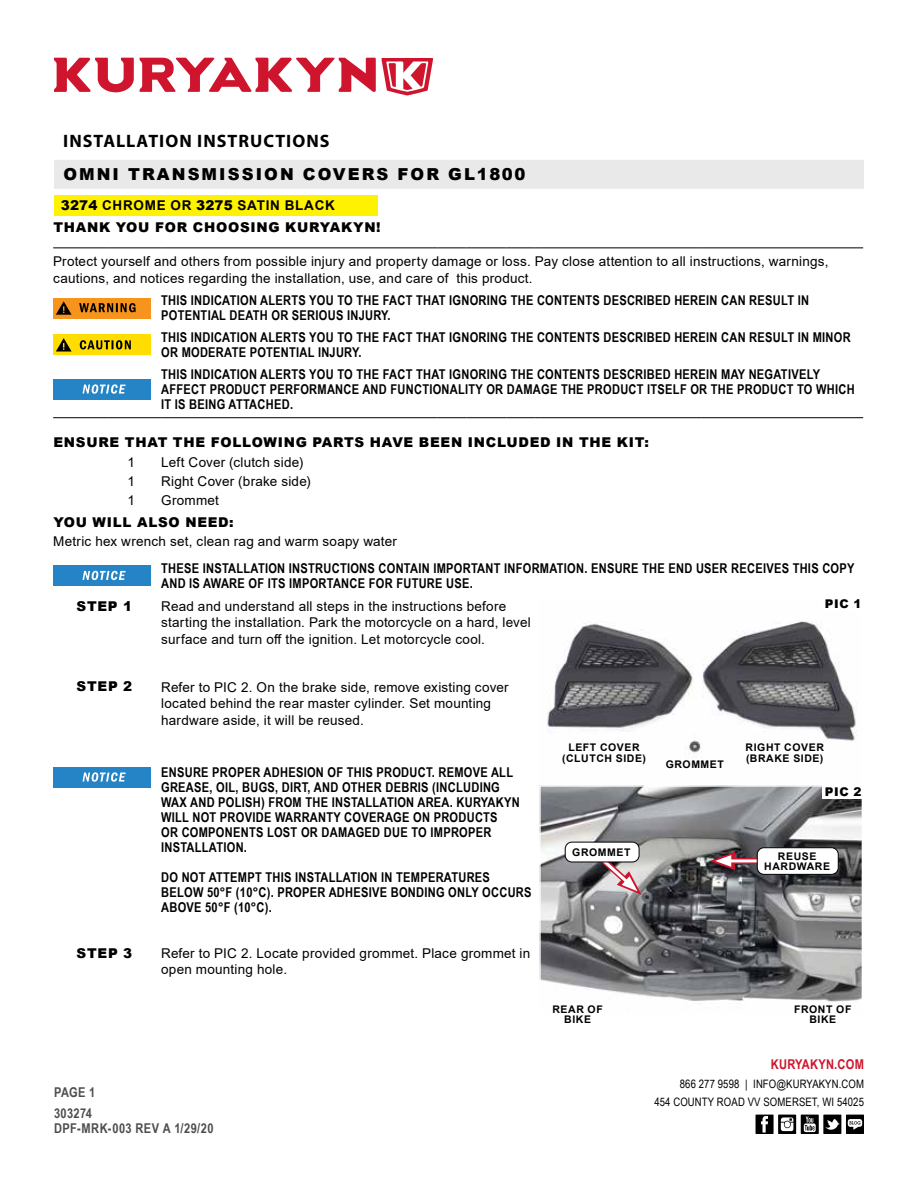
<style>
.page{position:relative;width:918px;height:1188px;background:#fff}
.page>*{position:absolute;margin:0;border:0;box-sizing:border-box;transform-origin:0 0}
.t1{font:700 18px "Myriad Pro";letter-spacing:.055em;color:#000}
.t2{font:900 16.5px "Arial";letter-spacing:.125em;color:#000}
.t3{font:700 13.5px/15px "Arial Narrow";letter-spacing:.02em;color:#000}
.t4{font:13.5px/16.5px "Arial";letter-spacing:.015em;color:#000}
.t5{font:900 13.5px "Arial";letter-spacing:.055em;color:#000}
.t6{font:700 13.5px/20.4px "Arial Narrow";letter-spacing:.035em;color:#4d4d4f}
.t7{font:700 13.5px "Arial";letter-spacing:.055em;color:#000}
.t8{font:700 13.5px "Arial Narrow";letter-spacing:.02em;color:#ce152d}
.t9{font:900 12px "Arial";letter-spacing:.055em;color:#000}
.t10{font:11.7px/18px "Arial Narrow";letter-spacing:.01em;color:#000;text-align:right}
.t11{font:700 10.5px/10.5px "Arial";letter-spacing:.055em;color:#000;text-align:center}
.s1{font-weight:900}
</style>
<div class="page">
<svg style="left:54px;top:58px;width:379px;height:38px"></svg>
<div style="left:54px;top:160px;width:810px;height:29px;background:#e9e9ea"></div>
<div style="left:846px;top:1115px;width:18px;height:19px;background:#000"></div>
<svg style="left:848px;top:1119px;width:14px;height:11px"></svg>
<svg style="left:778px;top:1115px;width:18px;height:19px"></svg>
<svg style="left:781px;top:1117px;width:12px;height:14px"></svg>
<div style="left:756px;top:1115px;width:18px;height:19px;background:#000"></div>
<svg style="left:761px;top:1116px;width:7px;height:17px"></svg>
<svg style="left:801px;top:1115px;width:18px;height:19px"></svg>
<svg style="left:804px;top:1117px;width:12px;height:15px"></svg>
<div style="left:823px;top:1115px;width:18px;height:19px;background:#000"></div>
<svg style="left:825px;top:1119px;width:15px;height:11px"></svg>
<hr style="left:53px;top:248px;width:54px;height:1px;background:#000">
<hr style="left:107px;top:248px;width:54px;height:1px;background:#000">
<hr style="left:161px;top:248px;width:276px;height:1px;background:#000">
<hr style="left:437px;top:248px;width:30px;height:1px;background:#000">
<hr style="left:467px;top:248px;width:40px;height:1px;background:#000">
<svg style="left:507px;top:248px;width:32px;height:1px"></svg>
<hr style="left:539px;top:248px;width:162px;height:1px;background:#000">
<hr style="left:701px;top:248px;width:162px;height:1px;background:#000">
<hr style="left:53px;top:417px;width:54px;height:1px;background:#000">
<hr style="left:107px;top:417px;width:54px;height:1px;background:#000">
<hr style="left:161px;top:417px;width:276px;height:1px;background:#000">
<hr style="left:437px;top:417px;width:30px;height:1px;background:#000">
<hr style="left:467px;top:417px;width:40px;height:1px;background:#000">
<svg style="left:507px;top:417px;width:32px;height:1px"></svg>
<hr style="left:539px;top:417px;width:162px;height:1px;background:#000">
<hr style="left:701px;top:417px;width:162px;height:1px;background:#000">
<div style="left:53px;top:298px;width:97px;height:20px;background:#f7941e"></div>
<svg style="left:79px;top:303px;width:57px;height:9px"></svg>
<svg style="left:56px;top:301px;width:16px;height:14px"></svg>
<div style="left:53px;top:335px;width:97px;height:20px;background:#fd0"></div>
<svg style="left:56px;top:338px;width:16px;height:14px"></svg>
<svg style="left:80px;top:340px;width:51px;height:9px"></svg>
<div style="left:53px;top:379px;width:97px;height:20px;background:#2484c6"></div>
<svg style="left:83px;top:384px;width:43px;height:10px"></svg>
<div style="left:53px;top:566px;width:97px;height:20px;background:#2484c6"></div>
<svg style="left:83px;top:571px;width:43px;height:9px"></svg>
<img style="left:547px;top:621px;width:309px;height:136px">
<div style="left:53px;top:767px;width:97px;height:20px;background:#2484c6"></div>
<svg style="left:83px;top:772px;width:43px;height:10px"></svg>
<img style="left:542px;top:788px;width:318px;height:214px">
<div style="left:539px;top:785px;width:324px;height:230px;border:2px solid #fff"></div>
<div style="left:823px;top:785px;width:40px;height:14px;background:#fff"></div>
<div style="left:725px;top:858px;width:43px;height:6px;background:#e4808d"></div>
<hr style="left:726px;top:859px;width:42px;height:3px;background:#fff">
<svg style="left:710px;top:852px;width:25px;height:18px"></svg>
<svg style="left:590px;top:847px;width:52px;height:48px;background:#af9c9f"></svg>
<div style="left:757px;top:848px;width:81px;height:26px;background:#fff;border-radius:7px"></div>
<div style="left:757px;top:848px;width:81px;height:27px;border:1px solid #000;border-radius:7px"></div>
<div style="left:565px;top:842px;width:74px;height:20px;background:#fff;border-radius:7px"></div>
<div style="left:565px;top:842px;width:74px;height:20px;border:1px solid #000;border-radius:7px"></div>
<div style="left:54px;top:195px;width:324px;height:21px;background:#fff200"></div>
<h1 class="t1" style="left:63px;top:129px;width:268px">INSTALLATION INSTRUCTIONS</h1>
<p class="t2" style="left:63px;top:162px;width:464px">OMNI TRANSMISSION COVERS FOR GL1800</p>
<p class="t7" style="left:61px;top:195px;width:276px"><span class="s1">3274</span> CHROME OR <span class="s1">3275</span> SATIN BLACK</p>
<p class="t5" style="left:53px;top:217px;width:329px">THANK YOU FOR CHOOSING KURYAKYN!</p>
<p class="t4" style="left:53px;top:253px;width:777px">Protect yourself and others from possible injury and property damage or loss. Pay close attention to all instructions, warnings, cautions, and notices regarding the installation, use, and care of this product.</p>
<p class="t3" style="left:161px;top:293px;width:649px">THIS INDICATION ALERTS YOU TO THE FACT THAT IGNORING THE CONTENTS DESCRIBED HEREIN CAN RESULT IN<br>POTENTIAL DEATH OR SERIOUS INJURY.</p>
<p class="t3" style="left:161px;top:329px;width:691px">THIS INDICATION ALERTS YOU TO THE FACT THAT IGNORING THE CONTENTS DESCRIBED HEREIN CAN RESULT IN MINOR<br>OR MODERATE POTENTIAL INJURY.</p>
<p class="t3" style="left:161px;top:366px;width:695px">THIS INDICATION ALERTS YOU TO THE FACT THAT IGNORING THE CONTENTS DESCRIBED HEREIN MAY NEGATIVELY<br>AFFECT PRODUCT PERFORMANCE AND FUNCTIONALITY OR DAMAGE THE PRODUCT ITSELF OR THE PRODUCT TO WHICH<br>IT IS BEING ATTACHED.</p>
<p class="t5" style="left:53px;top:433px;width:597px">ENSURE THAT THE FOLLOWING PARTS HAVE BEEN INCLUDED IN THE KIT:</p>
<p class="t4" style="left:127px;top:454px;width:9px">1</p>
<p class="t4" style="left:161px;top:454px;width:144px">Left Cover (clutch side)</p>
<p class="t4" style="left:127px;top:473px;width:9px">1</p>
<p class="t4" style="left:161px;top:473px;width:151px">Right Cover (brake side)</p>
<p class="t4" style="left:127px;top:492px;width:9px">1</p>
<p class="t4" style="left:161px;top:492px;width:59px">Grommet</p>
<p class="t5" style="left:53px;top:513px;width:182px">YOU WILL ALSO NEED:</p>
<p class="t4" style="left:53px;top:533px;width:345px">Metric hex wrench set, clean rag and warm soapy water</p>
<p class="t3" style="left:161px;top:560px;width:695px">THESE INSTALLATION INSTRUCTIONS CONTAIN IMPORTANT INFORMATION. ENSURE THE END USER RECEIVES THIS COPY<br>AND IS AWARE OF ITS IMPORTANCE FOR FUTURE USE.</p>
<p class="t5" style="left:77px;top:596px;width:57px">STEP 1</p>
<p class="t4" style="left:161px;top:598px;width:371px">Read and understand all steps in the instructions before starting the installation. Park the motorcycle on a hard, level surface and turn off the ignition. Let motorcycle cool.</p>
<p class="t5" style="left:77px;top:677px;width:57px">STEP 2</p>
<p class="t4" style="left:161px;top:679px;width:349px">Refer to PIC 2. On the brake side, remove existing cover located behind the rear master cylinder. Set mounting hardware aside, it will be reused.</p>
<p class="t9" style="left:825px;top:595px;width:38px">PIC 1</p>
<p class="t3" style="left:161px;top:764px;width:360px">ENSURE PROPER ADHESION OF THIS PRODUCT. REMOVE ALL GREASE, OIL, BUGS, DIRT, AND OTHER DEBRIS (INCLUDING WAX AND POLISH) FROM THE INSTALLATION AREA. KURYAKYN WILL NOT PROVIDE WARRANTY COVERAGE ON PRODUCTS<br>OR COMPONENTS LOST OR DAMAGED DUE TO IMPROPER INSTALLATION.</p>
<p class="t3" style="left:161px;top:869px;width:372px">DO NOT ATTEMPT THIS INSTALLATION IN TEMPERATURES<br>BELOW 50°F (10°C). PROPER ADHESIVE BONDING ONLY OCCURS<br>ABOVE 50°F (10°C).</p>
<p class="t5" style="left:77px;top:943px;width:57px">STEP 3</p>
<p class="t4" style="left:161px;top:945px;width:371px">Refer to PIC 2. Locate provided grommet. Place grommet in open mounting hole.</p>
<p class="t6" style="left:54px;top:1082px;width:43px">PAGE 1<br>303274</p>
<p class="t6" style="left:54px;top:1117px;width:161px">DPF-MRK-003 REV A 1/29/20</p>
<p class="t11" style="left:562px;top:742px;width:85px">LEFT COVER (CLUTCH SIDE)</p>
<p class="t11" style="left:746px;top:742px;width:80px;text-align:left">RIGHT COVER (BRAKE SIDE)</p>
<p class="t11" style="left:666px;top:759px;width:60px">GROMMET</p>
<p class="t11" style="left:572px;top:847px;width:60px">GROMMET</p>
<p class="t9" style="left:825px;top:783px;width:38px">PIC 2</p>
<p class="t11" style="left:764px;top:851px;width:67px">REUSE<br>HARDWARE</p>
<p class="t11" style="left:552px;top:1004px;width:52px">REAR OF<br>BIKE</p>
<p class="t11" style="left:794px;top:1004px;width:59px">FRONT OF<br>BIKE</p>
<p class="t8" style="left:771px;top:1054px;width:95px">KURYAKYN.COM</p>
<p class="t10" style="left:654px;top:1075px;width:211px">866 277 9598 | INFO@KURYAKYN.COM<br>454 COUNTY ROAD VV SOMERSET, WI 54025</p>
</div>
